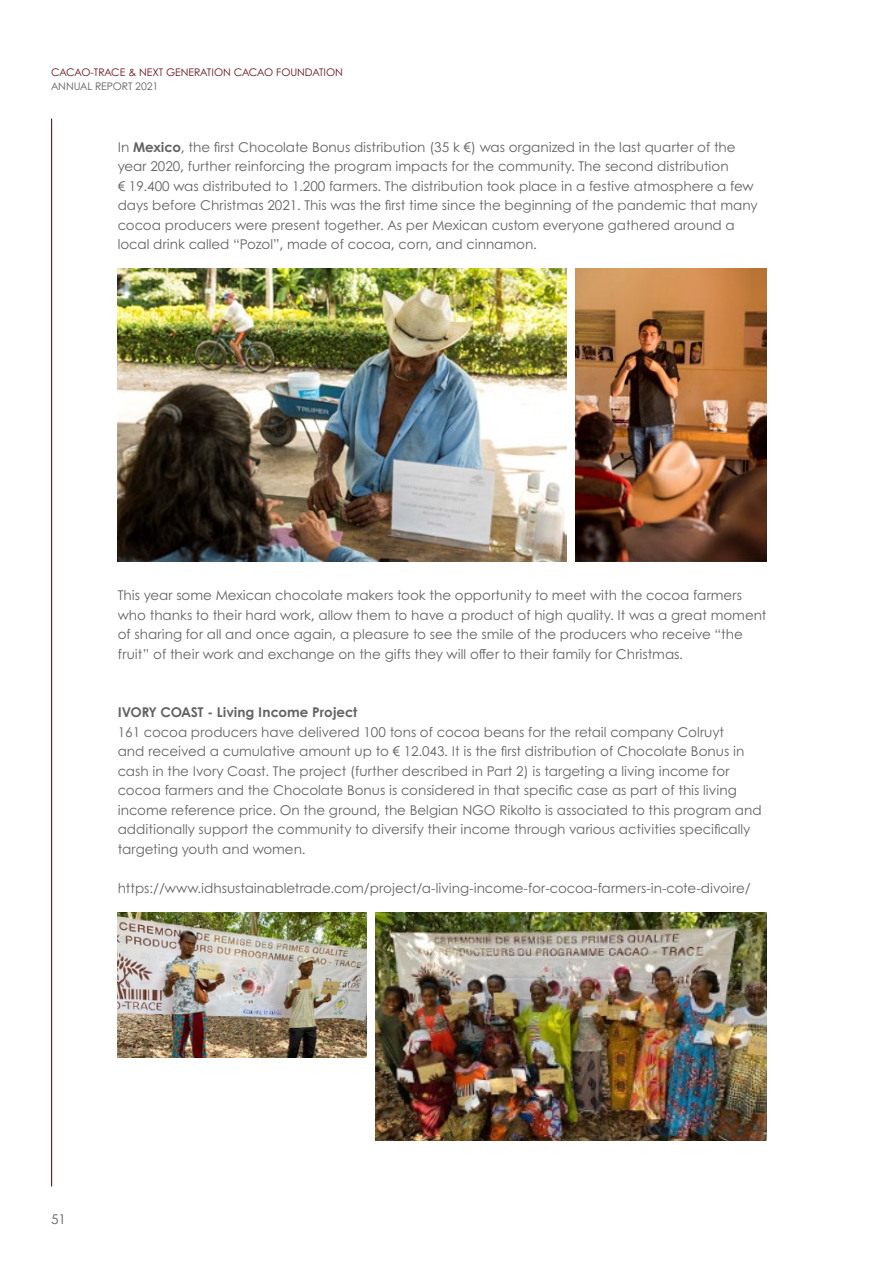
<style>
.page{position:relative;width:893px;height:1263px;background:#fff}
.page>*{position:absolute;margin:0;border:0;box-sizing:border-box;transform-origin:0 0}
.t1{font:13.5px/19.5px "Century Gothic";color:#646363}
.t2{font:700 13.5px "Century Gothic";color:#646363}
.t3{font:10.5px "Century Gothic";color:#6a1a24}
.t4{font:10.5px "Century Gothic";color:#646363}
.s1{font-weight:700}
</style>
<div class="page">
<img style="left:118px;top:269px;width:449px;height:292px">
<img style="left:576px;top:269px;width:191px;height:292px">
<img style="left:118px;top:912px;width:249px;height:145px">
<img style="left:376px;top:912px;width:391px;height:229px">
<hr style="left:51px;top:119px;width:1px;height:1067px;background:#6a1a24">
<p class="t3" style="left:51px;top:66px;width:293px">CACAO-TRACE &amp; NEXT GENERATION CACAO FOUNDATION</p>
<p class="t4" style="left:51px;top:79px;width:109px">ANNUAL REPORT 2021</p>
<p class="t1" style="left:118px;top:137px;width:641px">In <span class="s1">Mexico</span>, the first Chocolate Bonus distribution (35 k €) was organized in the last quarter of the year 2020, further reinforcing the program impacts for the community. The second distribution<br>€ 19.400 was distributed to 1.200 farmers. The distribution took place in a festive atmosphere a few days before Christmas 2021. This was the first time since the beginning of the pandemic that many cocoa producers were present together. As per Mexican custom everyone gathered around a local drink called “Pozol”, made of cocoa, corn, and cinnamon.</p>
<p class="t1" style="left:118px;top:585px;width:650px">This year some Mexican chocolate makers took the opportunity to meet with the cocoa farmers who thanks to their hard work, allow them to have a product of high quality. It was a great moment of sharing for all and once again, a pleasure to see the smile of the producers who receive “the fruit” of their work and exchange on the gifts they will offer to their family for Christmas.</p>
<p class="t2" style="left:118px;top:703px;width:241px">IVORY COAST - Living Income Project</p>
<p class="t1" style="left:118px;top:722px;width:645px">161 cocoa producers have delivered 100 tons of cocoa beans for the retail company Colruyt<br>and received a cumulative amount up to € 12.043. It is the first distribution of Chocolate Bonus in cash in the Ivory Coast. The project (further described in Part 2) is targeting a living income for cocoa farmers and the Chocolate Bonus is considered in that specific case as part of this living income reference price. On the ground, the Belgian NGO Rikolto is associated to this program and additionally support the community to diversify their income through various activities specifically targeting youth and women.</p>
<p class="t1" style="left:118px;top:878px;width:635px">https://www.idhsustainabletrade.com/project/a-living-income-for-cocoa-farmers-in-cote-divoire/</p>
<p class="t1" style="left:51px;top:1209px;width:16px">51</p>
</div>
